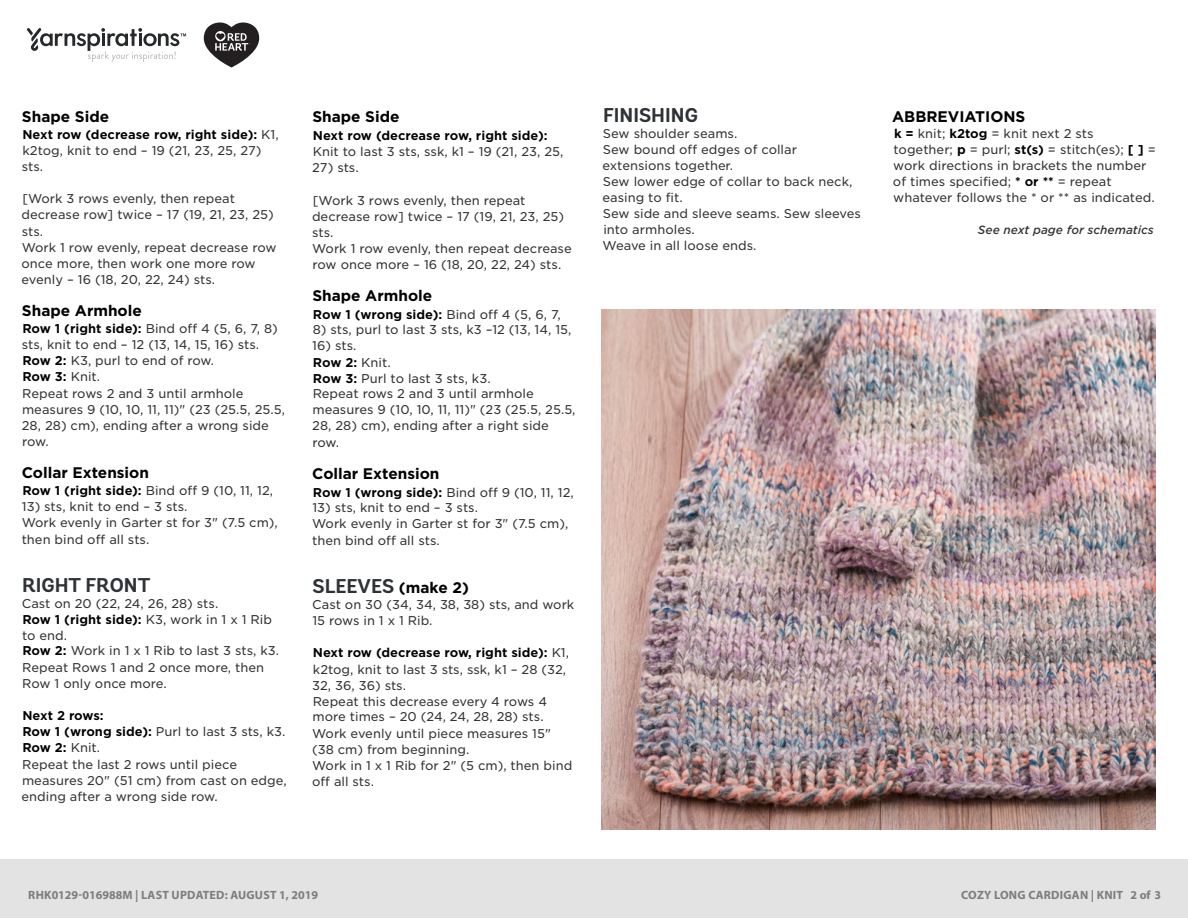
<style>
.page{position:relative;width:1188px;height:918px;background:#fff}
.page>*{position:absolute;margin:0;border:0;box-sizing:border-box;transform-origin:0 0}
.t1{font:700 19.95px "Andes Rounded";color:#2e3236}
.t2{font:700 15.3px "Gotham";color:#000}
.t3{font:12.3px/16px "Gotham S Sm";color:#333334}
.t4{font:700 12.3px/15.5px "Gotham S Sm";color:#000}
.t5{font:700 12px "Myriad Pro";letter-spacing:.02em;color:#7d7d7d}
.t6{font:italic 500 11.55px "Gotham S Sm";color:#333334}
.t7{font:10.65px "Gotham S Sm";color:#58595b}
.t8{font:9.15px "Gotham";letter-spacing:.02em;color:#58595b}
.s1{font-weight:700;color:#000}
.s2{font-weight:400;color:#333334}
.s3{font-family:"Gotham";font-size:15.3px;color:#000}
.s4{font-weight:500}
</style>
<div class="page">
<img style="left:602px;top:310px;width:553px;height:519px">
<div style="left:0;top:860px;width:1188px;height:58px;background:#e4e3e3"></div>
<svg style="left:27px;top:28px;width:159px;height:34px"></svg>
<svg style="left:204px;top:22px;width:55px;height:46px"></svg>
<p class="t2" style="left:22px;top:106px;width:89px">Shape Side</p>
<p class="t3" style="left:22px;top:126px;width:258px"><span class="s1">Next row (decrease row, right side):</span> K1, k2tog, knit to end – 19 (21, 23, 25, 27) sts.</p>
<p class="t3" style="left:22px;top:191px;width:257px">[Work 3 rows evenly, then repeat decrease row] twice – 17 (19, 21, 23, 25) sts.<br>Work 1 row evenly, repeat decrease row once more, then work one more row evenly – 16 (18, 20, 22, 24) sts.</p>
<p class="t2" style="left:22px;top:300px;width:121px">Shape Armhole</p>
<p class="t3" style="left:22px;top:321px;width:258px;line-height:15.5px"><span class="s1">Row 1 (right side):</span> Bind off 4 (5, 6, 7, 8) sts, knit to end – 12 (13, 14, 15, 16) sts.</p>
<p class="t3" style="left:22px;top:353px;width:265px"><span class="s1">Row 2:</span> K3, purl to end of row.<br><span class="s1">Row 3:</span> Knit.<br>Repeat rows 2 and 3 until armhole measures 9 (10, 10, 11, 11)" (23 (25.5, 25.5,<br>28, 28) cm), ending after a wrong side row.</p>
<p class="t2" style="left:22px;top:463px;width:129px">Collar Extension</p>
<p class="t3" style="left:22px;top:483px;width:252px"><span class="s1">Row 1 (right side):</span> Bind off 9 (10, 11, 12,</p>
<p class="t3" style="left:22px;top:498px;width:258px">13) sts, knit to end – 3 sts.<br>Work evenly in Garter st for 3" (7.5 cm), then bind off all sts.</p>
<p class="t1" style="left:22px;top:573px;width:130px">RIGHT FRONT</p>
<p class="t3" style="left:22px;top:595px;width:259px">Cast on 20 (22, 24, 26, 28) sts.<br><span class="s1">Row 1 (right side):</span> K3, work in 1 x 1 Rib to end.<br><span class="s1">Row 2:</span> Work in 1 x 1 Rib to last 3 sts, k3.</p>
<p class="t3" style="left:22px;top:659px;width:243px">Repeat Rows 1 and 2 once more, then<br>Row 1 only once more.</p>
<p class="t4" style="left:22px;top:708px;width:264px">Next 2 rows:<br>Row 1 (wrong side): <span class="s2">Purl to last 3 sts, k3.</span></p>
<p class="t3" style="left:22px;top:740px;width:267px"><span class="s1">Row 2:</span> Knit.<br>Repeat the last 2 rows until piece measures 20" (51 cm) from cast on edge, ending after a wrong side row.</p>
<p class="t2" style="left:312px;top:106px;width:89px">Shape Side</p>
<p class="t3" style="left:313px;top:126px;width:252px;line-height:16.6px"><span class="s1">Next row (decrease row, right side):<br></span>Knit to last 3 sts, ssk, k1 – 19 (21, 23, 25,</p>
<p class="t3" style="left:312px;top:159px;width:48px">27) sts.</p>
<p class="t3" style="left:312px;top:192px;width:261px">[Work 3 rows evenly, then repeat decrease row] twice – 17 (19, 21, 23, 25) sts.<br>Work 1 row evenly, then repeat decrease row once more – 16 (18, 20, 22, 24) sts.</p>
<p class="t2" style="left:312px;top:286px;width:121px">Shape Armhole</p>
<p class="t4" style="left:313px;top:306px;width:249px">Row 1 (wrong side): <span class="s2">Bind off 4 (5, 6, 7,</span></p>
<p class="t3" style="left:313px;top:321px;width:260px">8) sts, purl to last 3 sts, k3 –12 (13, 14, 15,</p>
<p class="t3" style="left:312px;top:337px;width:265px">16) sts.<br><span class="s1">Row 2:</span> Knit.<br><span class="s1">Row 3:</span> Purl to last 3 sts, k3.<br>Repeat rows 2 and 3 until armhole measures 9 (10, 10, 11, 11)" (23 (25.5, 25.5,<br>28, 28) cm), ending after a right side row.</p>
<p class="t2" style="left:312px;top:464px;width:129px">Collar Extension</p>
<p class="t3" style="left:313px;top:484px;width:262px"><span class="s1">Row 1 (wrong side):</span> Bind off 9 (10, 11, 12,</p>
<p class="t3" style="left:312px;top:499px;width:258px">13) sts, knit to end – 3 sts.<br>Work evenly in Garter st for 3" (7.5 cm), then bind off all sts.</p>
<p class="t1" style="left:313px;top:574px;width:158px">SLEEVES <span class="s3">(make 2)</span></p>
<p class="t3" style="left:312px;top:596px;width:264px">Cast on 30 (34, 34, 38, 38) sts, and work<br>15 rows in 1 x 1 Rib.</p>
<p class="t3" style="left:312px;top:645px;width:259px"><span class="s1">Next row (decrease row, right side):</span> K1, k2tog, knit to last 3 sts, ssk, k1 – 28 (32,<br>32, 36, 36) sts.<br>Repeat this decrease every 4 rows 4 more times – 20 (24, 24, 28, 28) sts.</p>
<p class="t3" style="left:312px;top:725px;width:262px">Work evenly until piece measures 15" (38 cm) from beginning.<br>Work in 1 x 1 Rib for 2" (5 cm), then bind off all sts.</p>
<p class="t1" style="left:603px;top:103px;width:96px">FINISHING</p>
<p class="t3" style="left:602px;top:125px;width:260px">Sew shoulder seams.<br>Sew bound off edges of collar extensions together.<br>Sew lower edge of collar to back neck, easing to fit.<br>Sew side and sleeve seams. Sew sleeves into armholes.<br>Weave in all loose ends.</p>
<p class="t2" style="left:892px;top:106px;width:135px">ABBREVIATIONS</p>
<p class="t3" style="left:893px;top:125px;width:265px"><span class="s1">k =</span> knit; <span class="s1">k2tog</span> = knit next 2 sts<br>together; <span class="s1">p</span> = purl; <span class="s1">st(s)</span> = stitch(es); <span class="s1">[ ]</span> = work directions in brackets the number of times specified; <span class="s1">* or **</span> = repeat whatever follows the * or ** as indicated.</p>
<p class="t6" style="left:978px;top:222px;width:177px">See next page for schematics</p>
<p class="t8" style="left:22px;top:884px;width:98px">©2017 Coats &amp; Clark</p>
<p class="t7" style="left:1092px;top:882px;width:66px">Page <span class="s4">2</span> of <span class="s4">3</span></p>
<p class="t5" style="left:28px;top:887px;width:291px">RHK0129-016988M | LAST UPDATED: AUGUST 1, 2019</p>
<p class="t5" style="left:961px;top:887px;width:201px">COZY LONG CARDIGAN | KNIT 2 of 3</p>
</div>
